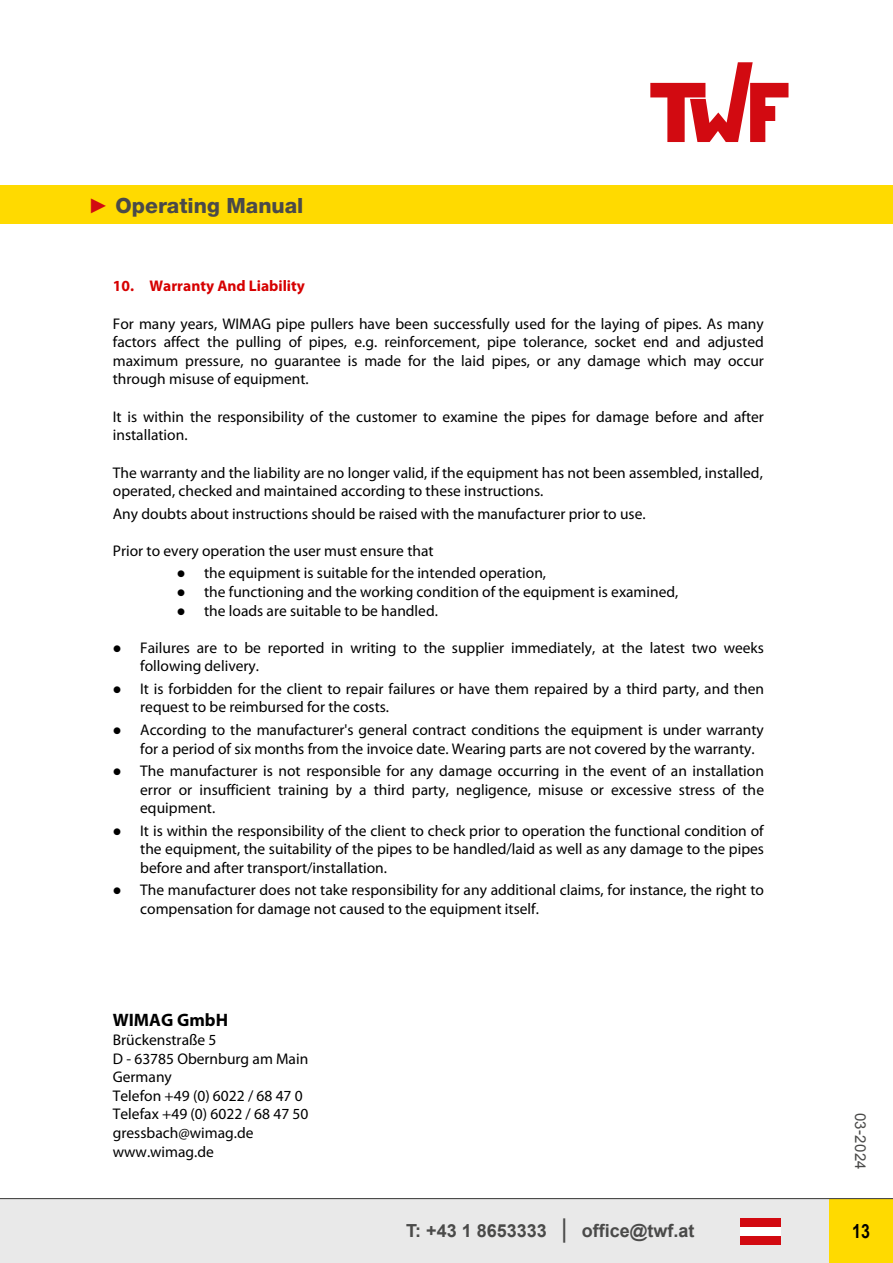
<style>
.page{position:relative;width:893px;height:1263px;background:#fff}
.page>*{position:absolute;margin:0;border:0;box-sizing:border-box;transform-origin:0 0}
.t1{font:800 21px "Helvetica Neue";color:#4a4a49}
.t2{font:700 19.5px "Arial Narrow";color:#000}
.t3{font:700 18px "Arial";color:#4a4a49}
.t4{font:700 18px "Myriad Pro";color:#000}
.t5{font:15.45px/18.6px "Myriad Pro";color:#000}
.t6{font:700 15.45px "Myriad Pro";color:#d60000}
.t7{font:15px "Arial";letter-spacing:.02em;color:#4a4a49}
.s1{font-family:"Arial";font-weight:900;color:#d20a11}
.s2{font-size:18.3px}
.s3{font-size:25.95px}
</style>
<div class="page">
<svg style="left:650px;top:62px;width:138px;height:80px"></svg>
<div style="left:0;top:185px;width:893px;height:39px;background:#ffda00"></div>
<div style="left:0;top:1199px;width:893px;height:64px;background:#e9e9e9"></div>
<div style="left:740px;top:1218px;width:41px;height:9px;background:#d20a11"></div>
<div style="left:740px;top:1227px;width:41px;height:8px;background:#fff"></div>
<div style="left:740px;top:1235px;width:41px;height:9px;background:#d20a11"></div>
<div style="left:829px;top:1198px;width:64px;height:65px;background:#ffda00"></div>
<hr style="left:0;top:1198px;width:893px;height:1px;background:#4a4a49">
<h1 class="t1" style="left:88px;top:193px;width:217px"><span class="s1">►</span> Operating Manual</h1>
<p class="t6" style="left:113px;top:276px;width:194px">10. Warranty And Liability</p>
<p class="t5" style="left:113px;top:314px;width:653px;text-align:justify">For many years, WIMAG pipe pullers have been successfully used for the laying of pipes. As many factors affect the pulling of pipes, e.g. reinforcement, pipe tolerance, socket end and adjusted maximum pressure, no guarantee is made for the laid pipes, or any damage which may occur through misuse of equipment.</p>
<p class="t5" style="left:113px;top:407px;width:653px">It is within the responsibility of the customer to examine the pipes for damage before and after installation.</p>
<p class="t5" style="left:113px;top:463px;width:652px">The warranty and the liability are no longer valid, if the equipment has not been assembled, installed, operated, checked and maintained according to these instructions.</p>
<p class="t5" style="left:113px;top:504px;width:534px">Any doubts about instructions should be raised with the manufacturer prior to use.</p>
<p class="t5" style="left:113px;top:541px;width:322px">Prior to every operation the user must ensure that</p>
<p class="t5" style="left:177px;top:564px;width:371px">● the equipment is suitable for the intended operation,</p>
<p class="t5" style="left:177px;top:582px;width:503px">● the functioning and the working condition of the equipment is examined,</p>
<p class="t5" style="left:177px;top:601px;width:263px">● the loads are suitable to be handled.</p>
<p class="t5" style="left:140px;top:638px;width:625px;text-indent:-27px">● Failures are to be reported in writing to the supplier immediately, at the latest two weeks following delivery.</p>
<p class="t5" style="left:140px;top:679px;width:625px;text-indent:-27px">● It is forbidden for the client to repair failures or have them repaired by a third party, and then request to be reimbursed for the costs.</p>
<p class="t5" style="left:140px;top:720px;width:625px;text-indent:-27px">● According to the manufacturer's general contract conditions the equipment is under warranty for a period of six months from the invoice date. Wearing parts are not covered by the warranty.</p>
<p class="t5" style="left:140px;top:761px;width:625px;text-align:justify;text-indent:-27px">● The manufacturer is not responsible for any damage occurring in the event of an installation error or insufficient training by a third party, negligence, misuse or excessive stress of the equipment.</p>
<p class="t5" style="left:140px;top:821px;width:625px;text-align:justify;text-indent:-27px">● It is within the responsibility of the client to check prior to operation the functional condition of the equipment, the suitability of the pipes to be handled/laid as well as any damage to the pipes before and after transport/installation.</p>
<p class="t5" style="left:140px;top:881px;width:625px;text-indent:-27px">● The manufacturer does not take responsibility for any additional claims, for instance, the right to compensation for damage not caused to the equipment itself.</p>
<p class="t4" style="left:113px;top:1008px;width:117px">WIMAG GmbH</p>
<p class="t5" style="left:113px;top:1030px;width:197px">Brückenstraße 5<br>D - 63785 Obernburg am Main<br>Germany<br>Telefon +49 (0) 6022 / 68 47 0<br>Telefax +49 (0) 6022 / 68 47 50 gressbach@wimag.de www.wimag.de</p>
<p class="t7" style="left:870px;top:1113px;width:58px;rotate:90deg">03<span class="s2">-</span>2024</p>
<p class="t3" style="left:406px;top:1218px;width:290px">T: +43 1 8653333 <span class="s3">|</span> office@twf.at</p>
<p class="t2" style="left:852px;top:1216px;width:19px">13</p>
</div>
